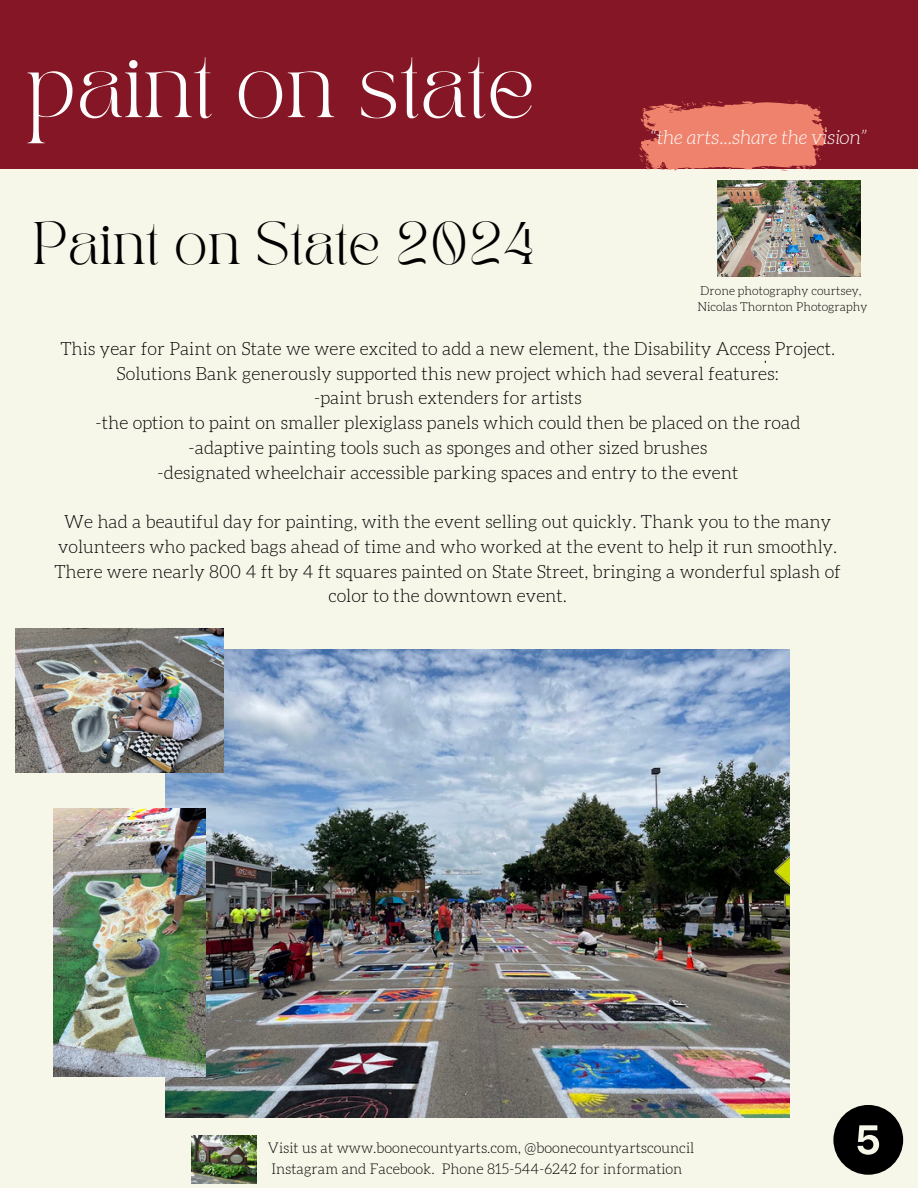
<style>
.page{position:relative;width:918px;height:1188px;background:#f6f6e9}
.page>*{position:absolute;margin:0;border:0;box-sizing:border-box;transform-origin:0 0}
.t1{font:63px "TAN PEARL Regular";color:#fdfdfd}
.t2{font:42px "TAN PEARL Regular";color:#000}
.t3{font:italic 300 19.5px "Aleo";color:#fdfdfd}
.t4{font:300 18px/24.8px "Aleo";color:#000;text-align:center}
.t5{font:300 14.55px/20.2px "Aleo";color:#000}
.t6{font:300 12.15px "Aleo";color:#000}
</style>
<div class="page">
<div style="left:0;top:0;width:918px;height:168px;background:#851625"></div>
<svg style="left:639px;top:100px;width:188px;height:71px"></svg>
<img style="left:166px;top:649px;width:623px;height:468px">
<img style="left:718px;top:181px;width:143px;height:95px">
<img style="left:16px;top:629px;width:208px;height:144px">
<img style="left:54px;top:808px;width:152px;height:268px">
<img style="left:191px;top:1135px;width:65px;height:49px">
<svg style="left:833px;top:1105px;width:70px;height:70px"></svg>
<h2 class="t1" style="left:26px;top:53px;width:511px">paint on state</h2>
<p class="t2" style="left:33px;top:222px;width:503px">Paint on State 2024</p>
<h1 class="t3" style="left:650px;top:129px;width:219px">“the arts...share the vision”</h1>
<p class="t6" style="left:700px;top:285px;width:163px">Drone photography courtsey,</p>
<p class="t6" style="left:697px;top:301px;width:172px">Nicolas Thornton Photography</p>
<p class="t4" style="left:60px;top:337px;width:776px">This year for Paint on State we were excited to add a new element, the Disability Access Project.<br>Solutions Bank generously supported this new project which had several features:<br>-paint brush extenders for artists<br>-the option to paint on smaller plexiglass panels which could then be placed on the road -adaptive painting tools such as sponges and other sized brushes<br>-designated wheelchair accessible parking spaces and entry to the event</p>
<h3 class="t4" style="left:54px;top:510px;width:788px">We had a beautiful day for painting, with the event selling out quickly. Thank you to the many volunteers who packed bags ahead of time and who worked at the event to help it run smoothly.<br>There were nearly 800 4 ft by 4 ft squares painted on State Street, bringing a wonderful splash of color to the downtown event.</h3>
<h3 class="t5" style="left:268px;top:1139px;width:428px">Visit us at www.boonecountyarts.com, @boonecountyartscouncil<br>Instagram and Facebook. Phone 815-544-6242 for information</h3>
</div>
